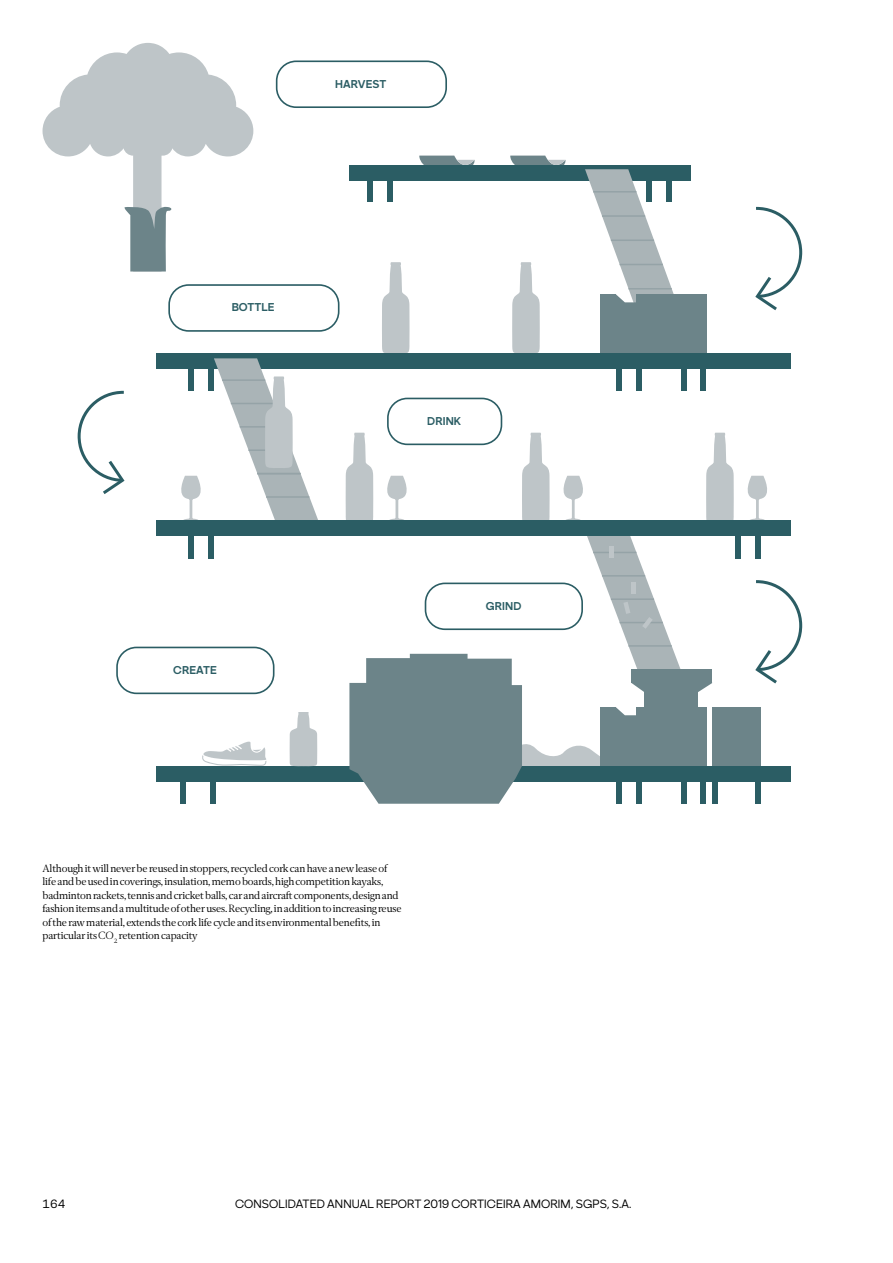
<style>
.page{position:relative;width:893px;height:1263px;background:#fff}
.page>*{position:absolute;margin:0;border:0;box-sizing:border-box;transform-origin:0 0}
.t1{font:12px "Amorim Sans Office";letter-spacing:.01em;color:#000}
.t2{font:700 11.4px "Amorim Sans Office";letter-spacing:.01em;color:#2b5d64}
.t3{font:10.5px/13.5px "Amorim Serif Office";letter-spacing:-.01em;color:#000}
</style>
<div class="page">
<svg style="left:181px;top:476px;width:20px;height:44px"></svg>
<svg style="left:510px;top:156px;width:56px;height:9px"></svg>
<svg style="left:419px;top:156px;width:56px;height:9px"></svg>
<div style="left:349px;top:165px;width:342px;height:15px;background:#2b5d64"></div>
<svg style="left:43px;top:43px;width:210px;height:163px;fill:#bec5c8"></svg>
<svg style="left:124px;top:206px;width:48px;height:65px"></svg>
<div style="left:712px;top:707px;width:49px;height:74px;background:#6c8489"></div>
<div style="left:712px;top:778px;width:6px;height:26px;background:#2b5d64"></div>
<div style="left:755px;top:778px;width:6px;height:26px;background:#2b5d64"></div>
<div style="left:156px;top:766px;width:635px;height:15px;background:#2b5d64"></div>
<div style="left:210px;top:778px;width:6px;height:26px;background:#2b5d64"></div>
<div style="left:180px;top:778px;width:5px;height:26px;background:#2b5d64"></div>
<div style="left:636px;top:294px;width:70px;height:74px;background:#6c8489"></div>
<div style="left:681px;top:365px;width:6px;height:26px;background:#2b5d64"></div>
<div style="left:700px;top:365px;width:6px;height:26px;background:#2b5d64"></div>
<div style="left:636px;top:365px;width:6px;height:26px;background:#2b5d64"></div>
<div style="left:616px;top:365px;width:6px;height:26px;background:#2b5d64"></div>
<svg style="left:585px;top:169px;width:109px;height:185px"></svg>
<svg style="left:563px;top:476px;width:20px;height:44px"></svg>
<svg style="left:522px;top:433px;width:28px;height:87px"></svg>
<svg style="left:747px;top:476px;width:20px;height:44px"></svg>
<svg style="left:706px;top:433px;width:28px;height:87px"></svg>
<svg style="left:387px;top:476px;width:20px;height:44px"></svg>
<svg style="left:345px;top:433px;width:28px;height:87px"></svg>
<svg style="left:382px;top:262px;width:28px;height:92px"></svg>
<svg style="left:512px;top:262px;width:28px;height:92px"></svg>
<div style="left:156px;top:354px;width:635px;height:15px;background:#2b5d64"></div>
<div style="left:387px;top:177px;width:6px;height:25px;background:#2b5d64"></div>
<div style="left:367px;top:177px;width:6px;height:25px;background:#2b5d64"></div>
<svg style="left:202px;top:742px;width:65px;height:24px"></svg>
<div style="left:208px;top:533px;width:6px;height:26px;background:#2b5d64"></div>
<div style="left:188px;top:533px;width:6px;height:26px;background:#2b5d64"></div>
<div style="left:755px;top:533px;width:6px;height:26px;background:#2b5d64"></div>
<div style="left:735px;top:533px;width:6px;height:26px;background:#2b5d64"></div>
<div style="left:276px;top:60px;width:171px;height:48px;border:2px solid #2b5d64;border-radius:19px"></div>
<svg style="left:755px;top:207px;width:47px;height:103px"></svg>
<div style="left:666px;top:177px;width:6px;height:25px;background:#2b5d64"></div>
<div style="left:646px;top:177px;width:6px;height:25px;background:#2b5d64"></div>
<div style="left:208px;top:365px;width:6px;height:26px;background:#2b5d64"></div>
<div style="left:188px;top:365px;width:6px;height:26px;background:#2b5d64"></div>
<hr style="left:593px;top:191px;width:43px;height:2px;background:#95a3a7">
<hr style="left:602px;top:215px;width:43px;height:2px;background:#95a3a7">
<hr style="left:611px;top:239px;width:43px;height:2px;background:#95a3a7">
<hr style="left:620px;top:264px;width:43px;height:1px;background:#95a3a7">
<hr style="left:628px;top:288px;width:44px;height:1px;background:#95a3a7">
<div style="left:156px;top:520px;width:635px;height:16px;background:#2b5d64"></div>
<svg style="left:214px;top:358px;width:104px;height:162px"></svg>
<svg style="left:77px;top:391px;width:48px;height:103px"></svg>
<svg style="left:349px;top:536px;width:363px;height:268px"></svg>
<hr style="left:609px;top:546px;width:4px;height:12px;background:#bec5c8">
<svg style="left:755px;top:580px;width:47px;height:103px"></svg>
<div style="left:168px;top:284px;width:171px;height:48px;border:2px solid #2b5d64;border-radius:19px"></div>
<div style="left:387px;top:398px;width:115px;height:47px;border:2px solid #2b5d64;border-radius:19px"></div>
<div style="left:425px;top:583px;width:157px;height:46px;background:#fff;border-radius:19px"></div>
<div style="left:425px;top:582px;width:158px;height:48px;border:2px solid #2b5d64;border-radius:19px"></div>
<div style="left:116px;top:647px;width:158px;height:47px;border:2px solid #2b5d64;border-radius:19px"></div>
<svg style="left:289px;top:712px;width:28px;height:54px"></svg>
<p class="t2" style="left:335px;top:77px;width:53px">HARVEST</p>
<p class="t2" style="left:232px;top:300px;width:44px">BOTTLE</p>
<p class="t2" style="left:173px;top:663px;width:45px">CREATE</p>
<p class="t2" style="left:427px;top:414px;width:35px">DRINK</p>
<p class="t2" style="left:486px;top:599px;width:37px">GRIND</p>
<p class="t3" style="left:43px;top:861px;width:361px">Although it will never be reused in stoppers, recycled cork can have a new lease of life and be used in coverings, insulation, memo boards, high competition kayaks, badminton rackets, tennis and cricket balls, car and aircraft components, design and fashion items and a multitude of other uses. Recycling, in addition to increasing reuse of the raw material, extends the cork life cycle and its environmental benefits, in particular its CO<sub>2</sub> retention capacity</p>
<p class="t1" style="left:43px;top:1196px;width:25px">164</p>
<p class="t1" style="left:235px;top:1196px;width:398px">CONSOLIDATED ANNUAL REPORT 2019 CORTICEIRA AMORIM, SGPS, S.A.</p>
</div>
